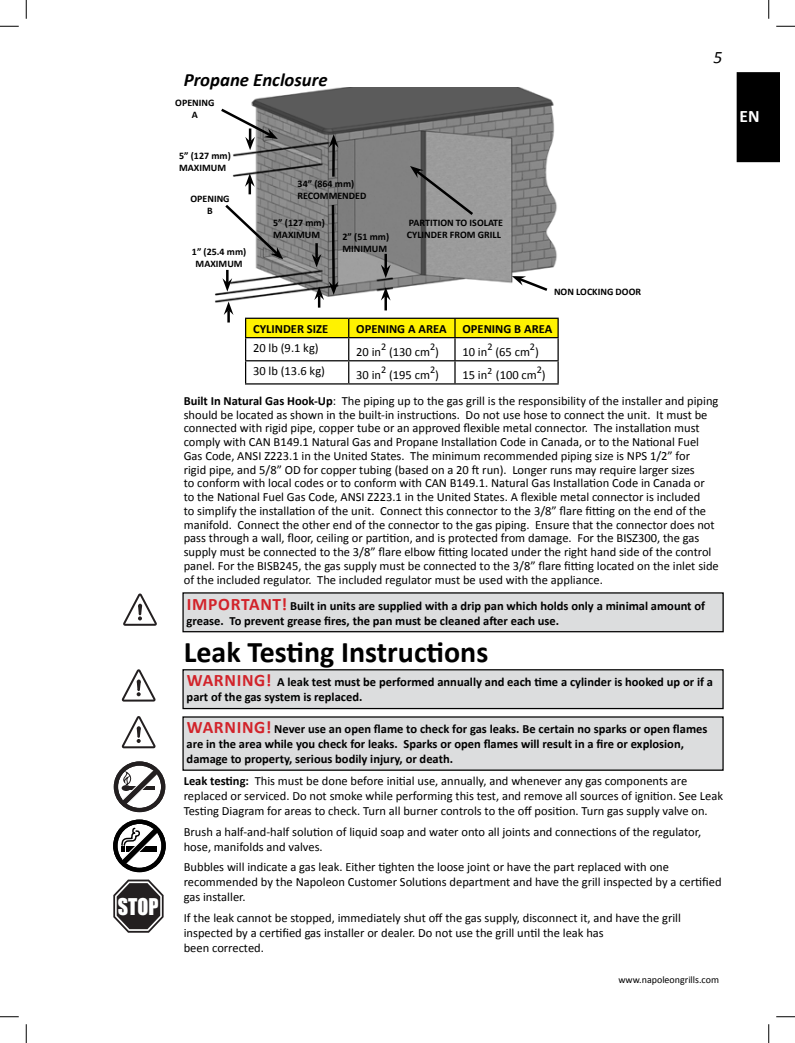
<style>
.page{position:relative;width:795px;height:1043px;background:#fff}
.page>*{position:absolute;margin:0;border:0;box-sizing:border-box;transform-origin:0 0}
.t1{font:700 30px "Calibri";color:#000}
.t2{font:21.12px "Impact";color:#fff;scale:.95 1}
.t3{font:italic 700 18.75px "Calibri";color:#000}
.t4{font:700 17.5px "Calibri";color:#d2232a}
.t5{font:700 17.5px "Calibri";color:#fff}
.t6{font:italic 17.5px "Calibri";color:#000}
.t7{font:12.5px/13.8px "Calibri";color:#000}
.t8{font:700 12.5px/15px "Calibri";color:#000}
.t9{font:10.25px "Calibri";color:#000}
.t10{font:700 10px/12px "Calibri";color:#000}
.t11{font:10px "Calibri";color:#000}
.s1{font-weight:700}
.s2{font-size:17.5px;color:#d2232a}
</style>
<div class="page">
<div style="left:183px;top:593px;width:540px;height:38px;background:#dcddde"></div>
<div style="left:182px;top:592px;width:542px;height:40px;border:1px solid #000"></div>
<div style="left:183px;top:717px;width:540px;height:53px;background:#dcddde"></div>
<div style="left:183px;top:669px;width:540px;height:39px;background:#dcddde"></div>
<div style="left:182px;top:669px;width:542px;height:40px;border:1px solid #000"></div>
<div style="left:736px;top:72px;width:44px;height:91px;background:#000"></div>
<img style="left:215px;top:87px;width:342px;height:215px">
<svg style="left:223px;top:202px;width:60px;height:57px"></svg>
<hr style="left:384px;top:254px;width:3px;height:15px;background:#000">
<svg style="left:381px;top:265px;width:10px;height:13px"></svg>
<hr style="left:384px;top:296px;width:3px;height:14px;background:#000">
<svg style="left:381px;top:287px;width:10px;height:13px"></svg>
<svg style="left:410px;top:166px;width:66px;height:51px;background:#878787"></svg>
<svg style="left:512px;top:276px;width:38px;height:17px"></svg>
<hr style="left:332px;top:143px;width:3px;height:34px;background:#000">
<svg style="left:329px;top:134px;width:9px;height:14px"></svg>
<svg style="left:218px;top:106px;width:60px;height:44px"></svg>
<svg style="left:245px;top:173px;width:10px;height:21px"></svg>
<svg style="left:312px;top:202px;width:26px;height:105px;background:#777"></svg>
<svg style="left:222px;top:270px;width:10px;height:22px"></svg>
<svg style="left:224px;top:301px;width:9px;height:21px"></svg>
<svg style="left:113px;top:819px;width:53px;height:53px"></svg>
<svg style="left:122px;top:716px;width:34px;height:32px"></svg>
<svg style="left:122px;top:669px;width:34px;height:32px"></svg>
<svg style="left:114px;top:761px;width:51px;height:51px"></svg>
<svg style="left:113px;top:879px;width:51px;height:53px"></svg>
<svg style="left:123px;top:593px;width:34px;height:33px"></svg>
<hr style="left:245px;top:317px;width:104px;height:2px;background:#000">
<hr style="left:349px;top:317px;width:106px;height:2px;background:#000">
<hr style="left:455px;top:317px;width:104px;height:2px;background:#000">
<svg style="left:245px;top:318px;width:314px;height:65px"></svg>
<hr style="left:245px;top:383px;width:104px;height:1px;background:#000">
<hr style="left:349px;top:383px;width:106px;height:1px;background:#000">
<hr style="left:455px;top:383px;width:104px;height:1px;background:#000">
<svg style="left:0;top:25px;width:19px;height:2px"></svg>
<svg style="left:776px;top:25px;width:19px;height:2px"></svg>
<svg style="left:0;top:1016px;width:19px;height:1px"></svg>
<svg style="left:776px;top:1016px;width:19px;height:1px"></svg>
<svg style="left:25px;top:0;width:2px;height:19px"></svg>
<svg style="left:25px;top:1024px;width:2px;height:18px"></svg>
<svg style="left:768px;top:0;width:2px;height:19px"></svg>
<svg style="left:768px;top:1024px;width:2px;height:18px"></svg>
<h2 class="t2" style="left:118px;top:889px;width:44px">STOP</h2>
<h3 class="t3" style="left:184px;top:68px;width:145px">Propane Enclosure</h3>
<p class="t10" style="left:175px;top:97px;width:41px;text-align:center">OPENING<br>A</p>
<p class="t10" style="left:179px;top:150px;width:53px">5” (127 mm)<br>MAXIMUM</p>
<p class="t10" style="left:190px;top:192px;width:41px;text-align:center">OPENING<br>B</p>
<p class="t10" style="left:192px;top:245px;width:56px;text-align:center">1” (25.4 mm)<br>MAXIMUM</p>
<p class="t10" style="left:298px;top:178px;width:70px">34” (864 mm)<br>RECOMMENDED</p>
<p class="t10" style="left:273px;top:217px;width:53px">5” (127 mm)<br>MAXIMUM</p>
<p class="t10" style="left:343px;top:230px;width:48px">2” (51 mm)<br>MINIMUM</p>
<p class="t10" style="left:407px;top:216px;width:98px">PARTITION TO ISOLATE<br>CYLINDER FROM GRILL</p>
<p class="t10" style="left:554px;top:285px;width:89px">NON LOCKING DOOR</p>
<p class="t8" style="left:253px;top:321px;width:77px">CYLINDER SIZE</p>
<p class="t8" style="left:356px;top:321px;width:92px">OPENING A AREA</p>
<p class="t8" style="left:462px;top:321px;width:91px">OPENING B AREA</p>
<p class="t7" style="left:253px;top:341px;width:67px">20 lb (9.1 kg)</p>
<p class="t7" style="left:356px;top:345px;width:26px">20 in</p>
<p class="t9" style="left:381px;top:340px;width:7px">2</p>
<p class="t9" style="left:430px;top:340px;width:7px">2</p>
<p class="t9" style="left:487px;top:340px;width:7px">2</p>
<p class="t9" style="left:530px;top:340px;width:7px">2</p>
<p class="t7" style="left:389px;top:345px;width:51px">(130 cm )</p>
<p class="t7" style="left:495px;top:345px;width:45px">(65 cm )</p>
<p class="t7" style="left:462px;top:345px;width:26px">10 in</p>
<p class="t7" style="left:253px;top:364px;width:73px">30 lb (13.6 kg)</p>
<p class="t7" style="left:356px;top:368px;width:26px">30 in</p>
<p class="t9" style="left:381px;top:363px;width:7px">2</p>
<p class="t9" style="left:430px;top:363px;width:7px">2</p>
<p class="t7" style="left:462px;top:368px;width:85px">15 in<sup>2</sup> (100 cm )</p>
<p class="t9" style="left:537px;top:363px;width:7px">2</p>
<p class="t7" style="left:389px;top:368px;width:51px">(195 cm )</p>
<h3 class="t6" style="left:714px;top:45px;width:10px">5</h3>
<p class="t7" style="left:184px;top:394px;width:537px"><span class="s1">Built In Natural Gas Hook-Up</span>: The piping up to the gas grill is the responsibility of the installer and piping should be located as shown in the built-in instructions. Do not use hose to connect the unit. It must be connected with rigid pipe, copper tube or an approved flexible metal connector. The installation must comply with CAN B149.1 Natural Gas and Propane Installation Code in Canada, or to the National Fuel Gas Code, ANSI Z223.1 in the United States. The minimum recommended piping size is NPS 1/2” for<br>rigid pipe, and 5/8” OD for copper tubing (based on a 20 ft run). Longer runs may require larger sizes<br>to conform with local codes or to conform with CAN B149.1. Natural Gas Installation Code in Canada or<br>to the National Fuel Gas Code, ANSI Z223.1 in the United States. A flexible metal connector is included<br>to simplify the installation of the unit. Connect this connector to the 3/8” flare fitting on the end of the manifold. Connect the other end of the connector to the gas piping. Ensure that the connector does not pass through a wall, floor, ceiling or partition, and is protected from damage. For the BISZ300, the gas supply must be connected to the 3/8” flare elbow fitting located under the right hand side of the control panel. For the BISB245, the gas supply must be connected to the 3/8” flare fitting located on the inlet side of the included regulator. The included regulator must be used with the appliance.</p>
<p class="t8" style="left:187px;top:598px;width:520px"><span class="s2">IMPORTANT!</span> Built in units are supplied with a drip pan which holds only a minimal amount of grease. To prevent grease fires, the pan must be cleaned after each use.</p>
<h1 class="t1" style="left:184px;top:633px;width:306px">Leak Testing Instructions</h1>
<p class="t8" style="left:187px;top:674px;width:528px"><span class="s2">WARNING!</span> A leak test must be performed annually and each time a cylinder is hooked up or if a part of the gas system is replaced.</p>
<h3 class="t4" style="left:187px;top:716px;width:27px">Warning</h3>
<p class="t8" style="left:187px;top:721px;width:522px;text-indent:79px"><span class="s2">!</span> Never use an open flame to check for gas leaks. Be certain no sparks or open flames are in the area while you check for leaks. Sparks or open flames will result in a fire or explosion, damage to property, serious bodily injury, or death.</p>
<p class="t7" style="left:184px;top:773px;width:541px;line-height:15px"><span class="s1">Leak testing:</span> This must be done before initial use, annually, and whenever any gas components are replaced or serviced. Do not smoke while performing this test, and remove all sources of ignition. See Leak<br>Testing Diagram for areas to check. Turn all burner controls to the off position. Turn gas supply valve on.</p>
<p class="t7" style="left:184px;top:824px;width:519px;line-height:15px">Brush a half-and-half solution of liquid soap and water onto all joints and connections of the regulator, hose, manifolds and valves.</p>
<p class="t7" style="left:184px;top:859px;width:539px;line-height:15px">Bubbles will indicate a gas leak. Either tighten the loose joint or have the part replaced with one recommended by the Napoleon Customer Solutions department and have the grill inspected by a certified gas installer.</p>
<p class="t7" style="left:184px;top:910px;width:499px;line-height:15px">If the leak cannot be stopped, immediately shut off the gas supply, disconnect it, and have the grill inspected by a certified gas installer or dealer. Do not use the grill until the leak has<br>been corrected.</p>
<p class="t11" style="left:618px;top:973px;width:102px">www.napoleongrills.com</p>
<h3 class="t5" style="left:739px;top:105px;width:22px">EN</h3>
</div>
